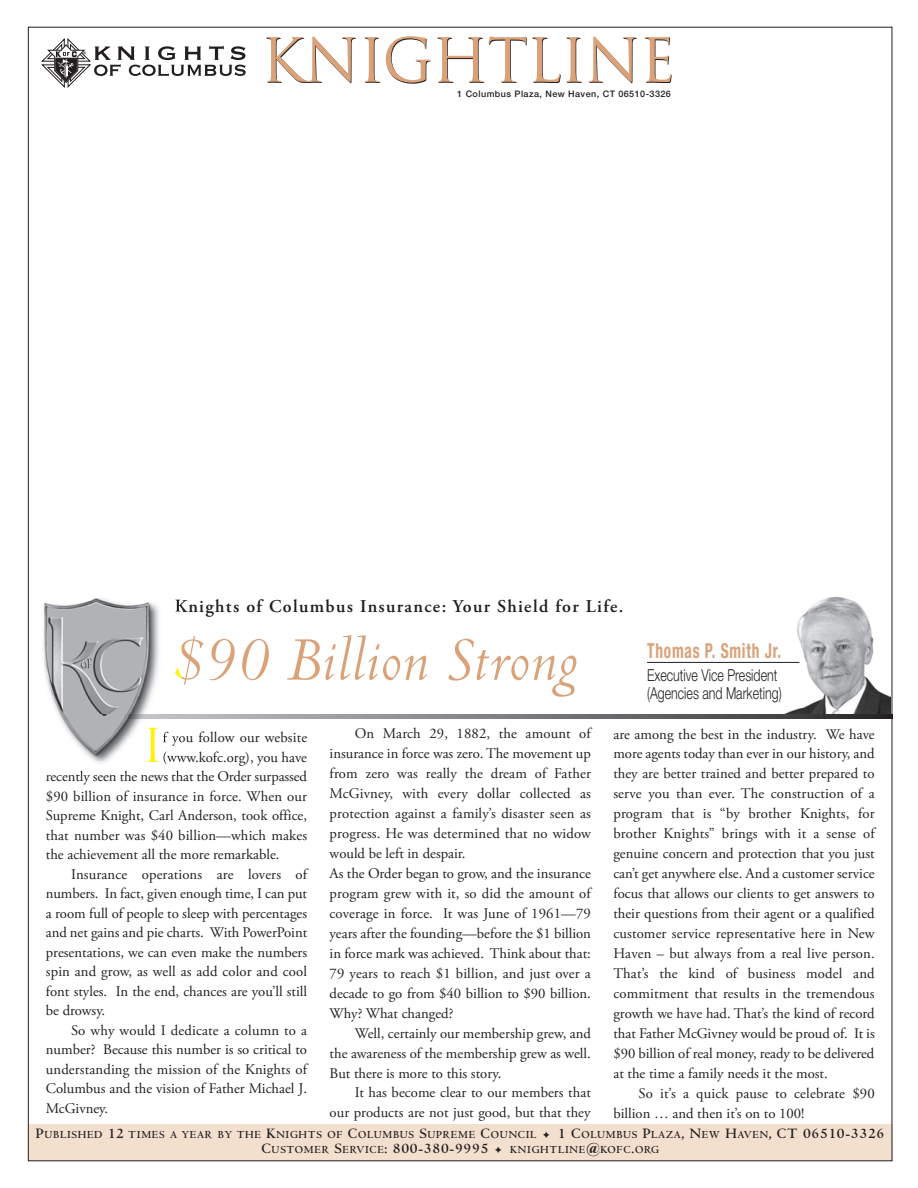
<style>
.page{position:relative;width:918px;height:1188px;background:#fff}
.page>*{position:absolute;margin:0;border:0;box-sizing:border-box;transform-origin:0 0}
.t1{font:italic 66px "Centaur MT Std";letter-spacing:.02em;color:#daa279}
.t2{font:59.25px "Trajan Pro";letter-spacing:-.025em;color:#231f20}
.t3{font:700 condensed 20.7px "Helvetica Neue";letter-spacing:.05em;color:#daa279;scale:.75 1}
.t4{font:600 18px "Adobe Garamond Pro";letter-spacing:.075em;color:#231f20}
.t5{font:300 16.5px/18.3px "Helvetica Neue";color:#231f20;scale:.75 1}
.t6{font:14.7px/20px "Adobe Garamond Pro";color:#231f20}
.t7{font:700 11.25px/15px "Centaur MT Std";letter-spacing:.065em;color:#231f20;text-align:center}
.t8{font:500 9px "Helvetica Neue";letter-spacing:.05em;color:#231f20}
.s1{font-size:15px}
.s2{font-family:"Adobe Garamond Pro";font-weight:600;font-size:14.55px}
</style>
<div class="page">
<img style="left:778px;top:596px;width:112px;height:118px">
<div style="left:28px;top:1125px;width:864px;height:36px;background:#f3dfce"></div>
<svg style="left:42px;top:39px;width:204px;height:48px"></svg>
<hr style="left:647px;top:662px;width:152px;height:1px;background:#231f20">
<svg style="left:182px;top:714px;width:708px;height:4px;background:#757678"></svg>
<img style="left:27px;top:588px;width:155px;height:188px">
<svg style="left:175px;top:599px;width:7px;height:13px"></svg>
<img style="left:175px;top:645px;width:7px;height:34px">
<img style="left:158px;top:714px;width:24px;height:4px">
<img style="left:147px;top:728px;width:12px;height:34px">
<img style="left:163px;top:732px;width:19px;height:14px">
<img style="left:163px;top:751px;width:19px;height:13px">
<img style="left:46px;top:771px;width:44px;height:5px">
<img style="left:37px;top:594px;width:121px;height:167px">
<img style="left:147px;top:728px;width:11px;height:33px">
<h2 class="t2" style="left:261px;top:38px;width:416px">KNIGHTLINE</h2>
<p class="t8" style="left:457px;top:88px;width:215px">1 Columbus Plaza, New Haven, CT 06510-3326</p>
<p class="t4" style="left:175px;top:599px;width:450px">Knights of Columbus Insurance: Your Shield for Life.</p>
<h1 class="t1" style="left:170px;top:636px;width:407px">$90 Billion Strong</h1>
<h3 class="t3" style="left:647px;top:639px;width:180px">Thomas P. Smith Jr.</h3>
<p class="t5" style="left:647px;top:666px;width:181px">Executive Vice President (Agencies and Marketing)</p>
<p class="t6" style="left:163px;top:729px;width:146px">f you follow our website</p>
<p class="t6" style="left:162px;top:748px;width:146px">(www.kofc.org), you have</p>
<p class="t6" style="left:46px;top:768px;width:263px">recently seen the news that the Order surpassed</p>
<p class="t6" style="left:46px;top:787px;width:263px">$90 billion of insurance in force. When our</p>
<p class="t6" style="left:46px;top:807px;width:263px">Supreme Knight, Carl Anderson, took office,</p>
<p class="t6" style="left:46px;top:826px;width:263px">that number was $40 billion—which makes</p>
<p class="t6" style="left:46px;top:846px;width:235px">the achievement all the more remarkable.</p>
<p class="t6" style="left:71px;top:865px;width:238px">Insurance operations are lovers of</p>
<p class="t6" style="left:46px;top:885px;width:263px">numbers. In fact, given enough time, I can put</p>
<p class="t6" style="left:46px;top:904px;width:263px">a room full of people to sleep with percentages</p>
<p class="t6" style="left:46px;top:924px;width:263px">and net gains and pie charts. With PowerPoint</p>
<p class="t6" style="left:46px;top:943px;width:263px">presentations, we can even make the numbers</p>
<p class="t6" style="left:46px;top:963px;width:263px">spin and grow, as well as add color and cool</p>
<p class="t6" style="left:46px;top:982px;width:263px">font styles. In the end, chances are you’ll still</p>
<p class="t6" style="left:46px;top:1002px;width:61px">be drowsy.</p>
<p class="t6" style="left:71px;top:1021px;width:238px">So why would I dedicate a column to a</p>
<p class="t6" style="left:46px;top:1041px;width:263px">number? Because this number is so critical to</p>
<p class="t6" style="left:46px;top:1060px;width:263px">understanding the mission of the Knights of</p>
<p class="t6" style="left:46px;top:1080px;width:263px">Columbus and the vision of Father Michael J.</p>
<p class="t6" style="left:46px;top:1099px;width:64px">McGivney.</p>
<p class="t6" style="left:330px;top:725px;width:263px;text-indent:25px">On March 29, 1882, the amount of insurance in force was zero. The movement up from zero was really the dream of Father McGivney, with every dollar collected as protection against a family’s disaster seen as progress. He was determined that no widow would be left in despair.<br>As the Order began to grow, and the insurance program grew with it, so did the amount of coverage in force. It was June of 1961—79 years after the founding—before the $1 billion in force mark was achieved. Think about that:<br>79 years to reach $1 billion, and just over a decade to go from $40 billion to $90 billion.<br>Why? What changed?</p>
<p class="t6" style="left:330px;top:1024px;width:263px;text-align:justify;text-indent:25px">Well, certainly our membership grew, and the awareness of the membership grew as well.<br>But there is more to this story.</p>
<p class="t6" style="left:330px;top:1084px;width:263px;text-align:right">It has become clear to our members that<br>our products are not just good, but that they</p>
<p class="t6" style="left:613px;top:725px;width:263px;text-align:justify">are among the best in the industry. We have more agents today than ever in our history, and they are better trained and better prepared to serve you than ever. The construction of a program that is “by brother Knights, for brother Knights” brings with it a sense of genuine concern and protection that you just can’t get anywhere else. And a customer service focus that allows our clients to get answers to their questions from their agent or a qualified customer service representative here in New Haven – but always from a real live person.<br>That’s the kind of business model and commitment that results in the tremendous growth we have had. That’s the kind of record that Father McGivney would be proud of. It is $90 billion of real money, ready to be delivered at the time a family needs it the most.</p>
<p class="t6" style="left:613px;top:1084px;width:263px;text-indent:25px">So it’s a quick pause to celebrate $90 billion … and then it’s on to 100!</p>
<p class="t7" style="left:36px;top:1128px;width:850px"><span class="s1">P</span>UBLISHED <span class="s2">1</span><span class="s1">2</span> TIMES A YEAR BY THE <span class="s1">K</span>NIGHTS OF <span class="s1">C</span>OLUMBUS <span class="s1">S</span>UPREME <span class="s1">C</span>OUNCIL ✦ <span class="s2">1</span> <span class="s1">C</span>OLUMBUS <span class="s1">P</span>LAZA<span class="s1">, N</span>EW <span class="s1">H</span>AVEN<span class="s1">, CT 065</span><span class="s2">1</span><span class="s1">0-3326<br>C</span>USTOMER <span class="s1">S</span>ERVICE<span class="s1">: 800-380-9995</span> ✦ KNIGHTLINE<span class="s1">@</span>KOFC<span class="s1">.</span>ORG</p>
</div>
